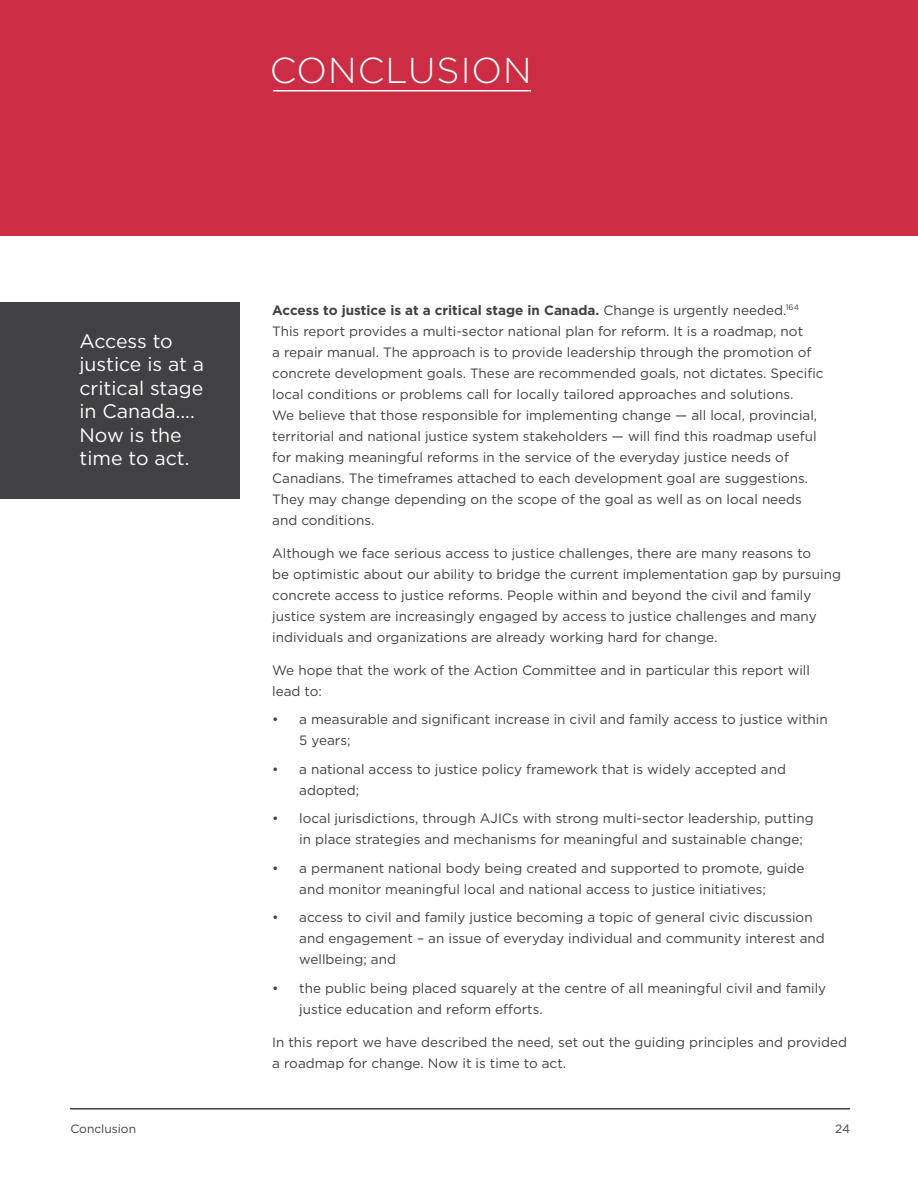
<style>
.page{position:relative;width:918px;height:1188px;background:#fff}
.page>*{position:absolute;margin:0;border:0;box-sizing:border-box;transform-origin:0 0}
.t1{font:300 36px "Gotham HTF";letter-spacing:.03em;color:#fff}
.t2{font:19.5px/23.4px "Gotham HTF";color:#fff}
.Paragraph_Style_2{font:13.5px/21px "Gotham HTF";color:#414042}
.t3{font:12px "Gotham HTF";color:#414042}
.s1{font-weight:700}
</style>
<div class="page">
<hr style="left:70px;top:1108px;width:780px;height:2px;background:#414042">
<div style="left:0;top:0;width:918px;height:236px;background:#cc2d45"></div>
<hr style="left:273px;top:90px;width:258px;height:2px;background:#fff">
<div style="left:0;top:302px;width:239px;height:197px;background:#414042"></div>
<p class="t1" style="left:270px;top:51px;width:264px">CONCLUSION</p>
<p class="t2" style="left:79px;top:329px;width:126px">Access to justice is at a critical stage in Canada....<br>Now is the time to act.</p>
<p class="Paragraph_Style_2" style="left:272px;top:299px;width:553px"><span class="s1">Access to justice is at a critical stage in Canada.</span> Change is urgently needed.<sup>164<br></sup>This report provides a multi-sector national plan for reform. It is a roadmap, not<br>a repair manual. The approach is to provide leadership through the promotion of concrete development goals. These are recommended goals, not dictates. Specific local conditions or problems call for locally tailored approaches and solutions.<br>We believe that those responsible for implementing change — all local, provincial, territorial and national justice system stakeholders — will find this roadmap useful for making meaningful reforms in the service of the everyday justice needs of Canadians. The timeframes attached to each development goal are suggestions.<br>They may change depending on the scope of the goal as well as on local needs and conditions.</p>
<p class="Paragraph_Style_2" style="left:272px;top:542px;width:570px">Although we face serious access to justice challenges, there are many reasons to<br>be optimistic about our ability to bridge the current implementation gap by pursuing concrete access to justice reforms. People within and beyond the civil and family justice system are increasingly engaged by access to justice challenges and many individuals and organizations are already working hard for change.</p>
<p class="Paragraph_Style_2" style="left:272px;top:659px;width:539px">We hope that the work of the Action Committee and in particular this report will lead to:</p>
<p class="Paragraph_Style_2" style="left:299px;top:709px;width:530px;text-indent:-27px">• a measurable and significant increase in civil and family access to justice within<br>5 years;</p>
<p class="Paragraph_Style_2" style="left:299px;top:758px;width:488px;text-indent:-27px">• a national access to justice policy framework that is widely accepted and adopted;</p>
<p class="Paragraph_Style_2" style="left:299px;top:808px;width:516px;text-indent:-27px">• local jurisdictions, through AJICs with strong multi-sector leadership, putting in place strategies and mechanisms for meaningful and sustainable change;</p>
<p class="Paragraph_Style_2" style="left:299px;top:857px;width:507px;text-indent:-27px">• a permanent national body being created and supported to promote, guide and monitor meaningful local and national access to justice initiatives;</p>
<p class="Paragraph_Style_2" style="left:299px;top:907px;width:527px;text-indent:-27px">• access to civil and family justice becoming a topic of general civic discussion and engagement – an issue of everyday individual and community interest and wellbeing; and</p>
<p class="Paragraph_Style_2" style="left:299px;top:977px;width:529px;text-indent:-27px">• the public being placed squarely at the centre of all meaningful civil and family justice education and reform efforts.</p>
<p class="Paragraph_Style_2" style="left:272px;top:1031px;width:576px">In this report we have described the need, set out the guiding principles and provided a roadmap for change. Now it is time to act.</p>
<p class="t3" style="left:71px;top:1123px;width:67px">Conclusion</p>
<p class="t3" style="left:835px;top:1123px;width:16px">24</p>
</div>
